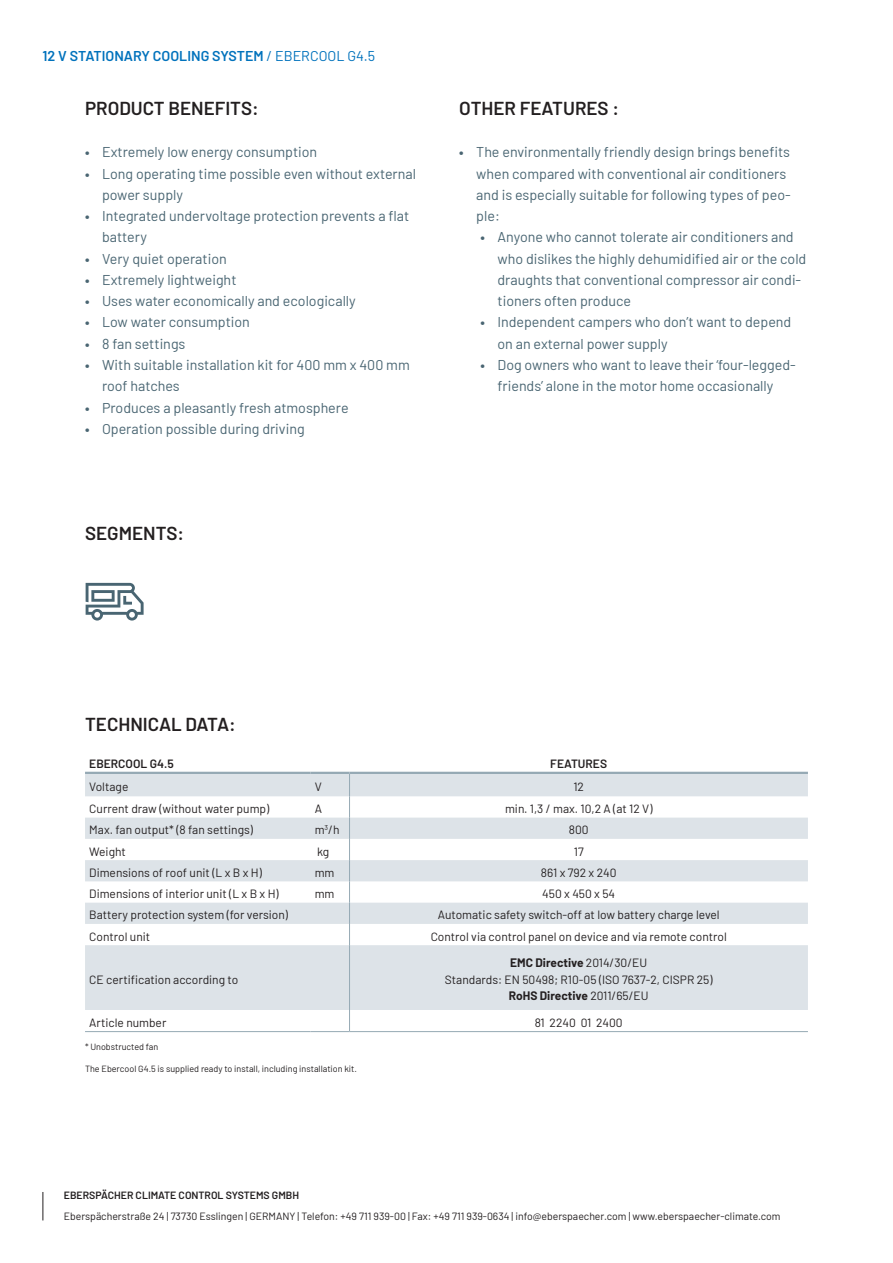
<style>
.page{position:relative;width:893px;height:1263px;background:#fff}
.page>*{position:absolute;margin:0;border:0;box-sizing:border-box;transform-origin:0 0}
.t1{font:600 18.75px "Barlow";color:#231f20}
.t2{font:14.25px/21.3px "Barlow";color:#496572}
.t3{font:600 14.25px "Barlow";color:#0072bc}
.t4{font:12px/16.5px "Barlow";color:#231f20;text-align:center}
.t5{font:600 12px "Barlow";color:#231f20}
.t6{font:10.5px "Barlow";color:#231f20}
.t7{font:600 10.5px "Barlow";color:#231f20}
.t8{font:9px "Barlow";color:#231f20}
.s1{font-weight:400}
.s2{font-weight:600}
.s3{font-weight:700}
</style>
<div class="page">
<svg style="left:86px;top:583px;width:58px;height:37px"></svg>
<svg style="left:85px;top:774px;width:723px;height:236px;fill:#dde3e8"></svg>
<hr style="left:85px;top:772px;width:225px;height:2px;background:#95a9b4">
<hr style="left:310px;top:772px;width:40px;height:2px;background:#95a9b4">
<hr style="left:350px;top:772px;width:458px;height:2px;background:#95a9b4">
<svg style="left:349px;top:774px;width:1px;height:171px"></svg>
<hr style="left:349px;top:945px;width:1px;height:65px;background:#95a9b4">
<svg style="left:349px;top:1010px;width:1px;height:21px"></svg>
<hr style="left:85px;top:1031px;width:225px;height:1px;background:#95a9b4">
<hr style="left:310px;top:1031px;width:40px;height:1px;background:#95a9b4">
<hr style="left:350px;top:1031px;width:458px;height:1px;background:#95a9b4">
<svg style="left:43px;top:1192px;width:1px;height:28px"></svg>
<p class="t3" style="left:43px;top:45px;width:334px">12 V STATIONARY COOLING SYSTEM <span class="s1">/ EBERCOOL G4.5</span></p>
<h1 class="t1" style="left:85px;top:94px;width:175px">PRODUCT BENEFITS:</h1>
<p class="t2" style="left:85px;top:140px;width:234px"><span class="s2">•</span> Extremely low energy consumption</p>
<p class="t2" style="left:102px;top:162px;width:315px;text-indent:-17px"><span class="s2">•</span> Long operating time possible even without external power supply</p>
<p class="t2" style="left:102px;top:204px;width:309px;text-indent:-17px"><span class="s2">•</span> Integrated undervoltage protection prevents a flat battery</p>
<p class="t2" style="left:85px;top:247px;width:143px"><span class="s2">•</span> Very quiet operation</p>
<p class="t2" style="left:85px;top:268px;width:153px"><span class="s2">•</span> Extremely lightweight</p>
<p class="t2" style="left:85px;top:289px;width:272px"><span class="s2">•</span> Uses water economically and ecologically</p>
<p class="t2" style="left:85px;top:311px;width:166px"><span class="s2">•</span> Low water consumption</p>
<p class="t2" style="left:85px;top:332px;width:102px"><span class="s2">•</span> 8 fan settings</p>
<p class="t2" style="left:102px;top:353px;width:309px;text-indent:-17px"><span class="s2">•</span> With suitable installation kit for 400 mm x 400 mm roof hatches</p>
<p class="t2" style="left:85px;top:396px;width:265px"><span class="s2">•</span> Produces a pleasantly fresh atmosphere</p>
<p class="t2" style="left:85px;top:417px;width:221px"><span class="s2">•</span> Operation possible during driving</p>
<h1 class="t1" style="left:85px;top:519px;width:101px">SEGMENTS:</h1>
<h1 class="t1" style="left:459px;top:94px;width:161px">OTHER FEATURES :</h1>
<p class="t2" style="left:476px;top:140px;width:316px;text-indent:-17px"><span class="s2">•</span> The environmentally friendly design brings benefits when compared with conventional air conditioners and is especially suitable for following types of peo&shy;ple:</p>
<p class="t2" style="left:497px;top:225px;width:310px;text-indent:-17px"><span class="s2">•</span> Anyone who cannot tolerate air conditioners and who dislikes the highly dehumidified air or the cold draughts that conventional compressor air condi&shy;tioners often produce</p>
<p class="t2" style="left:497px;top:311px;width:295px;text-indent:-17px"><span class="s2">•</span> Independent campers who don’t want to depend on an external power supply</p>
<p class="t2" style="left:480px;top:353px;width:317px;text-align:center"><span class="s2">•</span> Dog owners who want to leave their ‘four-legged&shy;friends’ alone in the motor home occasionally</p>
<h1 class="t1" style="left:85px;top:711px;width:152px">TECHNICAL DATA:</h1>
<p class="t5" style="left:89px;top:755px;width:86px">EBERCOOL G4.5</p>
<p class="t5" style="left:550px;top:755px;width:58px">FEATURES</p>
<p class="t4" style="left:89px;top:778px;width:41px">Voltage</p>
<p class="t4" style="left:315px;top:778px;width:9px">V</p>
<p class="t4" style="left:573px;top:778px;width:12px">12</p>
<p class="t4" style="left:89px;top:799px;width:182px">Current draw (without water pump)</p>
<p class="t4" style="left:315px;top:799px;width:9px">A</p>
<p class="t4" style="left:505px;top:799px;width:149px">min. 1,3 / max. 10,2 A (at 12 V)</p>
<p class="t4" style="left:89px;top:821px;width:165px">Max. fan output* (8 fan settings)</p>
<p class="t4" style="left:315px;top:821px;width:26px">m<sup>3</sup>/h</p>
<p class="t4" style="left:569px;top:821px;width:21px">800</p>
<p class="t4" style="left:89px;top:842px;width:38px">Weight</p>
<p class="t4" style="left:317px;top:842px;width:14px">kg</p>
<p class="t4" style="left:574px;top:842px;width:11px">17</p>
<p class="t4" style="left:89px;top:863px;width:174px">Dimensions of roof unit (L x B x H)</p>
<p class="t4" style="left:315px;top:863px;width:21px">mm</p>
<p class="t4" style="left:541px;top:863px;width:77px">861 x 792 x 240</p>
<p class="t4" style="left:89px;top:884px;width:191px">Dimensions of interior unit (L x B x H)</p>
<p class="t4" style="left:315px;top:884px;width:21px">mm</p>
<p class="t4" style="left:542px;top:884px;width:74px">450 x 450 x 54</p>
<p class="t4" style="left:89px;top:906px;width:200px">Battery protection system (for version)</p>
<p class="t4" style="left:438px;top:906px;width:283px">Automatic safety switch-off at low battery charge level</p>
<p class="t4" style="left:89px;top:927px;width:62px">Control unit</p>
<p class="t4" style="left:431px;top:927px;width:298px">Control via control panel on device and via remote control</p>
<p class="t4" style="left:89px;top:970px;width:151px">CE certification according to</p>
<p class="t4" style="left:445px;top:953px;width:269px"><span class="s3">EMC Directive</span> 2014/30/EU<br>Standards: EN 50498; R10-05 (ISO 7637-2, CISPR 25)<br><span class="s3">RoHS Directive</span> 2011/65/EU</p>
<p class="t4" style="left:89px;top:1013px;width:79px">Article number</p>
<p class="t4" style="left:535px;top:1013px;width:90px">81 2240 01 2400</p>
<p class="t8" style="left:85px;top:1040px;width:75px">* Unobstructed fan</p>
<p class="t8" style="left:85px;top:1062px;width:273px">The Ebercool G4.5 is supplied ready to install, including installation kit.</p>
<p class="t7" style="left:64px;top:1188px;width:237px">EBERSPÄCHER CLIMATE CONTROL SYSTEMS GMBH</p>
<p class="t6" style="left:64px;top:1209px;width:718px">Eberspächerstraße 24 | 73730 Esslingen | GERMANY | Telefon: +49 711 939-00 | Fax: +49 711 939-0634 | info@eberspaecher.com | www.eberspaecher-climate.com</p>
</div>
